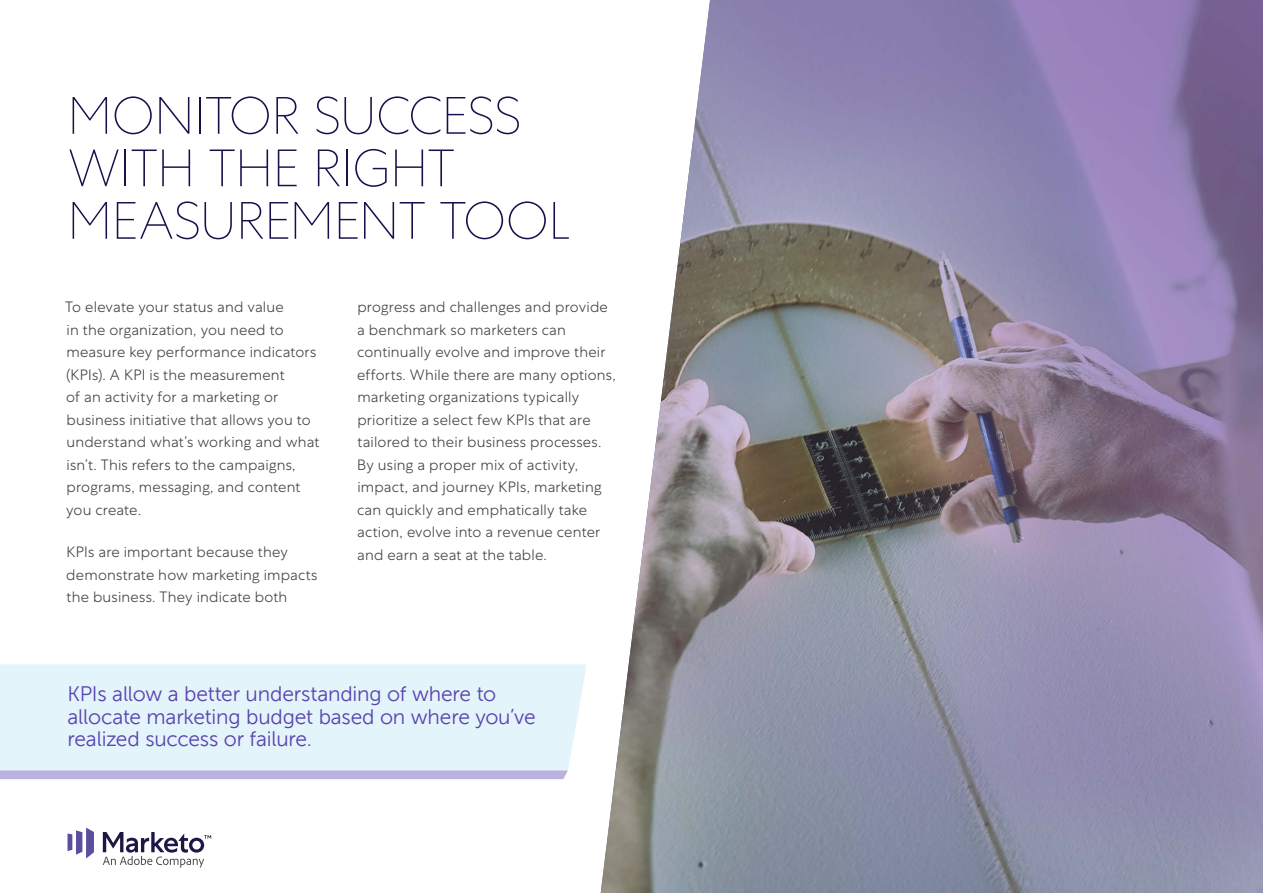
<style>
.page{position:relative;width:1263px;height:893px;background:#fff}
.page>*{position:absolute;margin:0;border:0;box-sizing:border-box;transform-origin:0 0}
.t1{font:100 52.5px/52.5px "Centra No 1";letter-spacing:-.01em;color:#15124b}
.t2{font:21px/22.5px "Marketo Sans";letter-spacing:-.01em;color:#5944b0}
.t3{font:300 15px/22.5px "Centra No 1";letter-spacing:.01em;color:#414042}
</style>
<div class="page">
<svg style="left:68px;top:828px;width:26px;height:30px"></svg>
<svg style="left:103px;top:832px;width:108px;height:36px"></svg>
<img style="left:601px;top:0;width:662px;height:893px">
<svg style="left:0;top:664px;width:621px;height:106px;fill:#e4f4fb"></svg>
<svg style="left:0;top:770px;width:568px;height:9px"></svg>
<h1 class="t1" style="left:68px;top:90px;width:504px">MONITOR SUCCESS<br>WITH THE RIGHT<br>MEASUREMENT TOOL</h1>
<p class="t3" style="left:65px;top:296px;width:256px">To elevate your status and value<br>in the organization, you need to measure key performance indicators (KPIs). A KPI is the measurement<br>of an activity for a marketing or business initiative that allows you to understand what’s working and what isn’t. This refers to the campaigns, programs, messaging, and content you create.</p>
<p class="t3" style="left:66px;top:541px;width:253px">KPIs are important because they demonstrate how marketing impacts the business. They indicate both</p>
<p class="t3" style="left:357px;top:296px;width:260px">progress and challenges and provide a benchmark so marketers can continually evolve and improve their efforts. While there are many options, marketing organizations typically prioritize a select few KPIs that are tailored to their business processes.<br>By using a proper mix of activity, impact, and journey KPIs, marketing can quickly and emphatically take action, evolve into a revenue center and earn a seat at the table.</p>
<h2 class="t2" style="left:68px;top:683px;width:470px">KPIs allow a better understanding of where to allocate marketing budget based on where you’ve realized success or failure.</h2>
</div>
